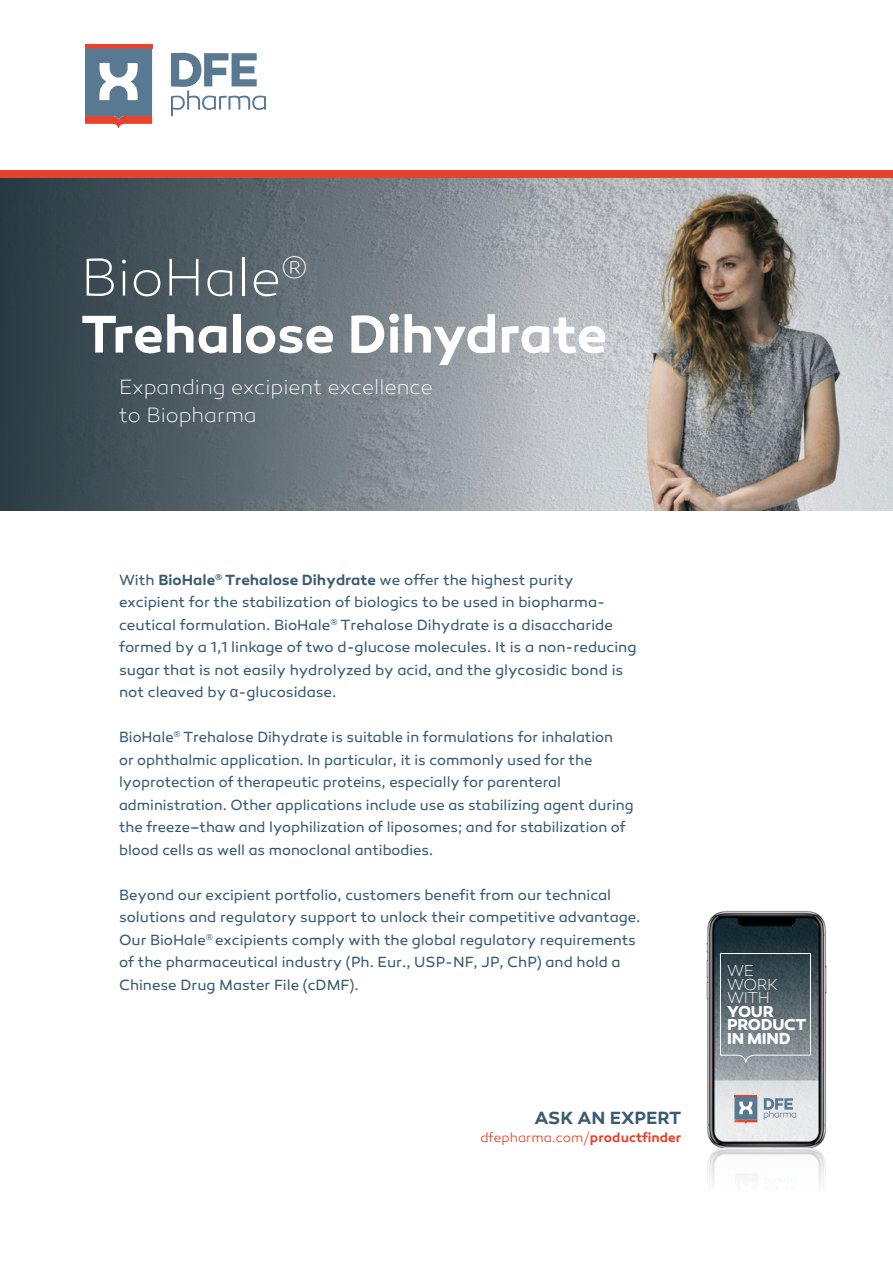
<style>
.page{position:relative;width:893px;height:1263px;background:#fff}
.page>*{position:absolute;margin:0;border:0;box-sizing:border-box;transform-origin:0 0}
.t1{font:600 54px/57px "Canaro";letter-spacing:-.015em;color:#fff}
.t2{font:200 21px/28.3px "Canaro";color:#fff}
.t3{font:600 18px "Canaro";color:#395b73}
.t4{font:700 16.2px/13.5px "Canaro";letter-spacing:-.02em;color:#fff}
.t5{font:200 16.2px/13.5px "Canaro";letter-spacing:-.025em;color:#fff}
.t6{font:15px/22.5px "Canaro";color:#395b73}
.t7{font:300 13.5px "Canaro";color:#e8412c}
.s1{font-weight:200}
.s2{font-weight:600}
.s3{font-family:"Arial"}
</style>
<div class="page">
<img style="left:660px;top:178px;width:233px;height:332px">
<svg style="left:0;top:178px;width:660px;height:332px;background:#757e85"></svg>
<div style="left:0;top:170px;width:893px;height:8px;background:#e8412c"></div>
<img style="left:706px;top:910px;width:121px;height:237px">
<img style="left:707px;top:1149px;width:119px;height:36px">
<svg style="left:171px;top:53px;width:95px;height:63px"></svg>
<hr style="left:85px;top:44px;width:67px;height:4px;background:#e8412c">
<svg style="left:85px;top:48px;width:67px;height:81px"></svg>
<h1 class="t1" style="left:81px;top:249px;width:528px"><span class="s1">BioHale</span><sup>®<br></sup>Trehalose Dihydrate</h1>
<h2 class="t2" style="left:119px;top:373px;width:315px">Expanding excipient excellence to Biopharma</h2>
<p class="t6" style="left:119px;top:569px;width:519px">With <span class="s2">BioHale</span><sup>®</sup> <span class="s2">Trehalose Dihydrate</span> we offer the highest purity excipient for the stabilization of biologics to be used in biopharma&shy;ceutical formulation. BioHale<sup>®</sup> Trehalose Dihydrate is a disaccharide formed by a 1,1 linkage of two d- glucose molecules. It is a non- reducing sugar that is not easily hydrolyzed by acid, and the glycosidic bond is not cleaved by <span class="s3">α</span>- glucosidase.</p>
<p class="t6" style="left:119px;top:726px;width:516px">BioHale<sup>®</sup> Trehalose Dihydrate is suitable in formulations for inhalation<br>or ophthalmic application. In particular, it is commonly used for the lyoprotection of therapeutic proteins, especially for parenteral administration. Other applications include use as stabilizing agent during the freeze–thaw and lyophilization of liposomes; and for stabilization of blood cells as well as monoclonal antibodies.</p>
<p class="t6" style="left:119px;top:884px;width:523px">Beyond our excipient portfolio, customers benefit from our technical solutions and regulatory support to unlock their competitive advantage.<br>Our BioHale<sup>®</sup> excipients comply with the global regulatory requirements of the pharmaceutical industry (Ph. Eur., USP- NF, JP, ChP) and hold a Chinese Drug Master File (cDMF).</p>
<p class="t3" style="left:535px;top:1107px;width:148px">ASK AN EXPERT</p>
<p class="t7" style="left:480px;top:1129px;width:203px">dfepharma.com/<span class="s2">productfinder</span></p>
<p class="t5" style="left:727px;top:964px;width:52px">WE<br>WORK<br>WITH</p>
<p class="t4" style="left:727px;top:1004px;width:81px">YOUR<br>PRODUCT<br>IN MIND</p>
</div>
